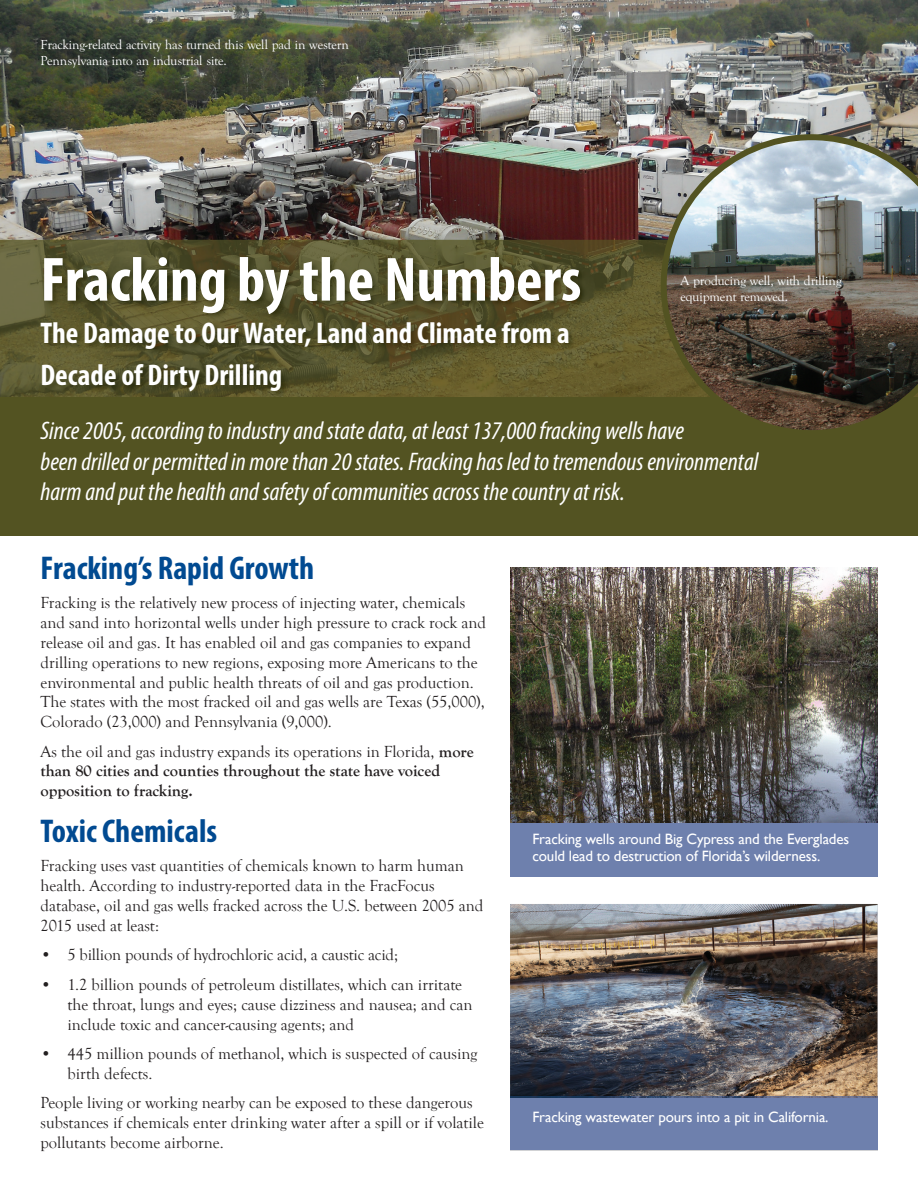
<style>
.page{position:relative;width:918px;height:1188px;background:#fff}
.page>*{position:absolute;margin:0;border:0;box-sizing:border-box;transform-origin:0 0}
.t1{font:700 condensed 63px "Myriad Pro";color:#fff}
.t2{font:700 condensed 33px "Myriad Pro";color:#014a91}
.t3{font:700 condensed 30px/42px "Myriad Pro";color:#fff}
.t4{font:italic condensed 25.5px/30.6px "Myriad Pro";color:#fff}
.t5{font:16.5px/19.8px "Goudy Old Style T";color:#231f20}
.t6{font:700 16.5px/19.8px "Goudy Old Style T";color:#231f20}
.t7{font:15px/17.2px "Gill Sans";letter-spacing:-.01em;color:#fff}
.t8{font:13.5px/16.2px "Goudy Old Style Normal";color:#fff}
.s1{font-weight:400}
</style>
<div class="page">
<img style="left:0;top:0;width:918px;height:292px">
<img style="left:0;top:292px;width:40px;height:105px">
<img style="left:588px;top:292px;width:73px;height:105px">
<div style="left:0;top:397px;width:918px;height:139px;background:#535322"></div>
<img style="left:661px;top:134px;width:257px;height:296px">
<img style="left:40px;top:255px;width:548px;height:142px">
<img style="left:510px;top:567px;width:368px;height:256px">
<img style="left:510px;top:904px;width:368px;height:193px">
<div style="left:510px;top:823px;width:368px;height:54px;background:#6e80ad"></div>
<div style="left:510px;top:1097px;width:368px;height:53px;background:#6e80ad"></div>
<p class="t8" style="left:40px;top:37px;width:310px">Fracking-related activity has turned this well pad in western<br>Pennsylvania into an industrial site.</p>
<h1 class="t1" style="left:40px;top:240px;width:542px">Fracking by the Numbers</h1>
<h3 class="t3" style="left:40px;top:312px;width:531px">The Damage to Our Water, Land and Climate from a<br>Decade of Dirty Drilling</h3>
<p class="t4" style="left:40px;top:415px;width:719px">Since 2005, according to industry and state data, at least 137,000 fracking wells have<br>been drilled or permitted in more than 20 states. Fracking has led to tremendous environmental harm and put the health and safety of communities across the country at risk.</p>
<p class="t8" style="left:680px;top:273px;width:163px">A producing well, with drilling equipment removed.</p>
<h2 class="t2" style="left:40px;top:547px;width:275px">Fracking’s Rapid Growth</h2>
<p class="t5" style="left:40px;top:593px;width:447px">Fracking is the relatively new process of injecting water, chemicals and sand into horizontal wells under high pressure to crack rock and release oil and gas. It has enabled oil and gas companies to expand drilling operations to new regions, exposing more Americans to the environmental and public health threats of oil and gas production.<br>The states with the most fracked oil and gas wells are Texas (55,000), Colorado (23,000) and Pennsylvania (9,000).</p>
<p class="t6" style="left:40px;top:742px;width:435px"><span class="s1">As the oil and gas industry expands its operations in Florida,</span> more than 80 cities and counties throughout the state have voiced opposition to fracking.</p>
<h2 class="t2" style="left:40px;top:810px;width:178px">Toxic Chemicals</h2>
<p class="t5" style="left:40px;top:857px;width:444px">Fracking uses vast quantities of chemicals known to harm human health. According to industry-reported data in the FracFocus database, oil and gas wells fracked across the U.S. between 2005 and 2015 used at least:</p>
<p class="t5" style="left:40px;top:945px;width:359px">• 5 billion pounds of hydrochloric acid, a caustic acid;</p>
<p class="t5" style="left:67px;top:975px;width:406px;text-indent:-27px">• 1.2 billion pounds of petroleum distillates, which can irritate the throat, lungs and eyes; cause dizziness and nausea; and can include toxic and cancer-causing agents; and</p>
<p class="t5" style="left:67px;top:1044px;width:411px;text-indent:-27px">• 445 million pounds of methanol, which is suspected of causing birth defects.</p>
<p class="t5" style="left:40px;top:1093px;width:445px">People living or working nearby can be exposed to these dangerous substances if chemicals enter drinking water after a spill or if volatile pollutants become airborne.</p>
<p class="t7" style="left:532px;top:831px;width:318px">Fracking wells around Big Cypress and the Everglades could lead to destruction of Florida’s wilderness.</p>
<p class="t7" style="left:532px;top:1109px;width:298px">Fracking wastewater pours into a pit in California.</p>
</div>
